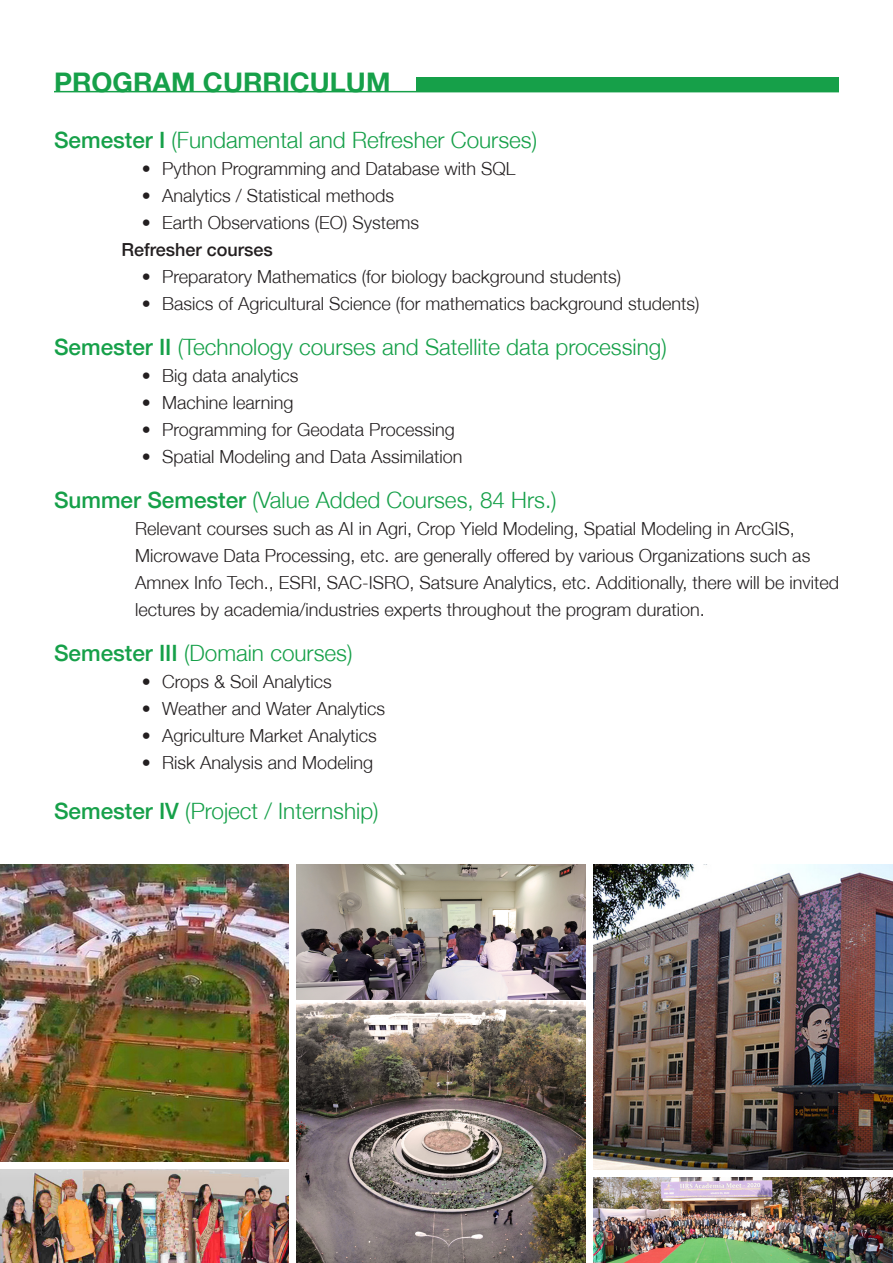
<style>
.page{position:relative;width:893px;height:1263px;background:#fff}
.page>*{position:absolute;margin:0;border:0;box-sizing:border-box;transform-origin:0 0}
.t1{font:700 27px "Helvetica Neue";color:#16a049}
.t2{font:300 22.5px "Helvetica Neue";color:#16a049}
.t3{font:300 18px/27px "Helvetica Neue";color:#231f20}
.t4{font:500 18px "Helvetica Neue";color:#231f20}
.s1{font-weight:500}
</style>
<div class="page">
<hr style="left:54px;top:91px;width:785px;height:1px;background:#16a049">
<div style="left:417px;top:77px;width:422px;height:14px;background:#16a049"></div>
<img style="left:0;top:864px;width:893px;height:399px">
<div style="left:586px;top:864px;width:7px;height:399px;background:#fff"></div>
<div style="left:289px;top:864px;width:6px;height:399px;background:#fff"></div>
<div style="left:0;top:1162px;width:292px;height:7px;background:#fff"></div>
<div style="left:590px;top:1170px;width:303px;height:7px;background:#fff"></div>
<p class="t1" style="left:54px;top:65px;width:338px">PROGRAM CURRICULUM</p>
<p class="t2" style="left:54px;top:126px;width:485px"><span class="s1">Semester I</span> (Fundamental and Refresher Courses)</p>
<p class="t3" style="left:142px;top:155px;width:375px">• Python Programming and Database with SQL</p>
<p class="t3" style="left:142px;top:182px;width:254px">• Analytics / Statistical methods</p>
<p class="t3" style="left:142px;top:209px;width:279px">• Earth Observations (EO) Systems</p>
<p class="t4" style="left:122px;top:239px;width:153px">Refresher courses</p>
<p class="t3" style="left:142px;top:263px;width:481px">• Preparatory Mathematics (for biology background students)</p>
<p class="t3" style="left:142px;top:290px;width:559px">• Basics of Agricultural Science (for mathematics background students)</p>
<p class="t2" style="left:54px;top:333px;width:614px"><span class="s1">Semester II</span> (Technology courses and Satellite data processing)</p>
<p class="t3" style="left:142px;top:362px;width:158px">• Big data analytics</p>
<p class="t3" style="left:142px;top:389px;width:153px">• Machine learning</p>
<p class="t3" style="left:142px;top:416px;width:315px">• Programming for Geodata Processing</p>
<p class="t3" style="left:142px;top:443px;width:322px">• Spatial Modeling and Data Assimilation</p>
<p class="t2" style="left:54px;top:486px;width:504px"><span class="s1">Summer Semester</span> (Value Added Courses, 84 Hrs.)</p>
<p class="t3" style="left:135px;top:515px;width:705px">Relevant courses such as AI in Agri, Crop Yield Modeling, Spatial Modeling in ArcGIS, Microwave Data Processing, etc. are generally offered by various Organizations such as Amnex Info Tech., ESRI, SAC-ISRO, Satsure Analytics, etc. Additionally, there will be invited lectures by academia/industries experts throughout the program duration.</p>
<p class="t2" style="left:54px;top:639px;width:300px"><span class="s1">Semester III</span> (Domain courses)</p>
<p class="t3" style="left:142px;top:668px;width:191px">• Crops &amp; Soil Analytics</p>
<p class="t3" style="left:142px;top:695px;width:245px">• Weather and Water Analytics</p>
<p class="t3" style="left:142px;top:722px;width:236px">• Agriculture Market Analytics</p>
<p class="t3" style="left:142px;top:749px;width:233px">• Risk Analysis and Modeling</p>
<p class="t2" style="left:54px;top:797px;width:326px"><span class="s1">Semester IV</span> (Project / Internship)</p>
</div>
